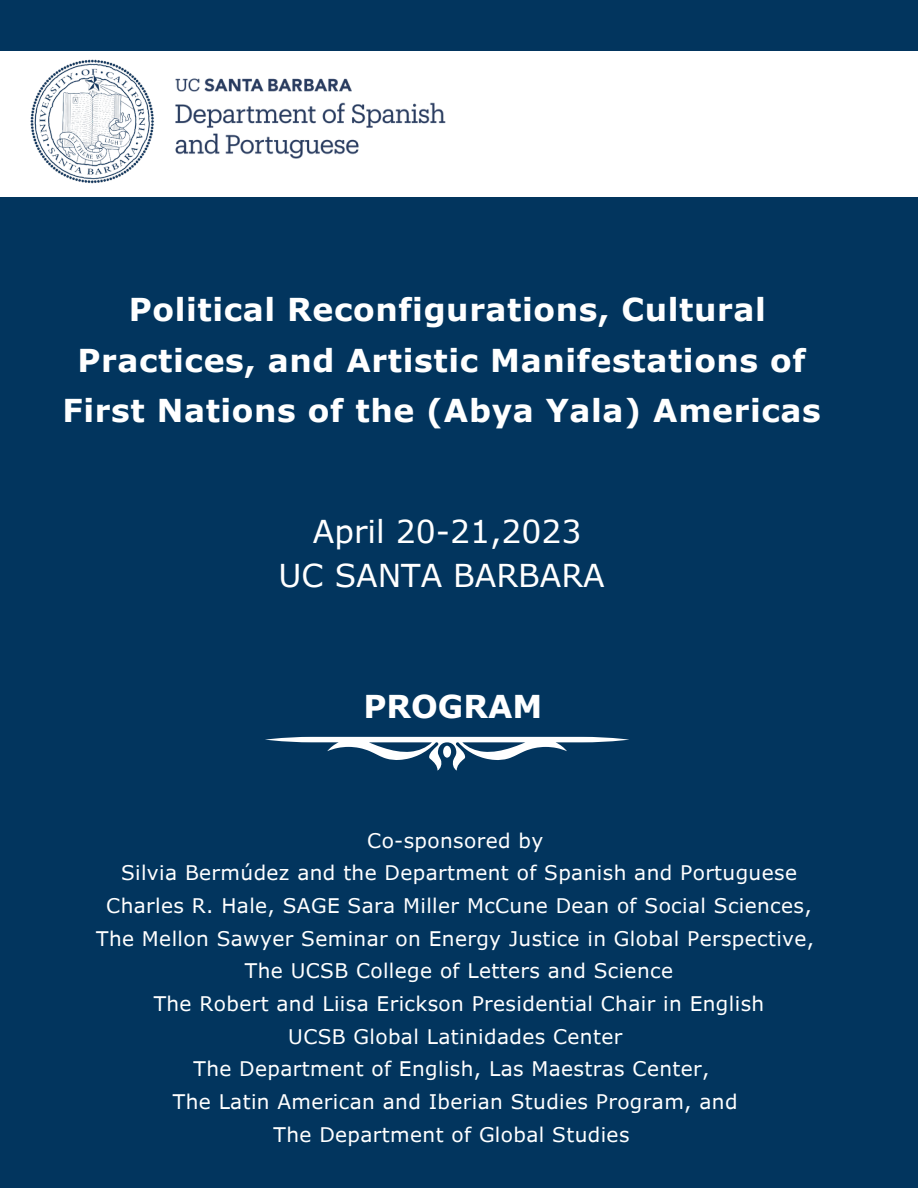
<style>
.page{position:relative;width:918px;height:1188px;background:#02355e}
.page>*{position:absolute;margin:0;border:0;box-sizing:border-box;transform-origin:0 0}
.t1{font:700 31.5px/50.7px "Verdana Pro";letter-spacing:.02em;color:#fff;text-align:center}
.t2{font:31.5px/43.8px "Verdana Pro";color:#fff;text-align:center}
.t3{font:700 31.5px "Verdana Pro";color:#fff}
.t4{font:20.1px/32.7px "Verdana Pro";letter-spacing:.02em;color:#fff;text-align:center}
</style>
<div class="page">
<div style="left:0;top:51px;width:918px;height:146px;background:#fff"></div>
<img style="left:175px;top:78px;width:271px;height:81px">
<img style="left:30px;top:59px;width:124px;height:125px">
<svg style="left:265px;top:737px;width:364px;height:34px"></svg>
<h1 class="t1" style="left:62px;top:283px;width:760px">Political Reconfigurations, Cultural<br>Practices, and Artistic Manifestations of<br>First Nations of the (Abya Yala) Americas</h1>
<h1 class="t2" style="left:279px;top:509px;width:328px">April 20-21,2023<br>UC SANTA BARBARA</h1>
<h1 class="t3" style="left:364px;top:686px;width:180px">PROGRAM</h1>
<p class="t4" style="left:96px;top:823px;width:720px">Co-sponsored by<br>Silvia Bermúdez and the Department of Spanish and Portuguese Charles R. Hale, SAGE Sara Miller McCune Dean of Social Sciences, The Mellon Sawyer Seminar on Energy Justice in Global Perspective, The UCSB College of Letters and Science<br>The Robert and Liisa Erickson Presidential Chair in English<br>UCSB Global Latinidades Center<br>The Department of English, Las Maestras Center,<br>The Latin American and Iberian Studies Program, and<br>The Department of Global Studies</p>
</div>
